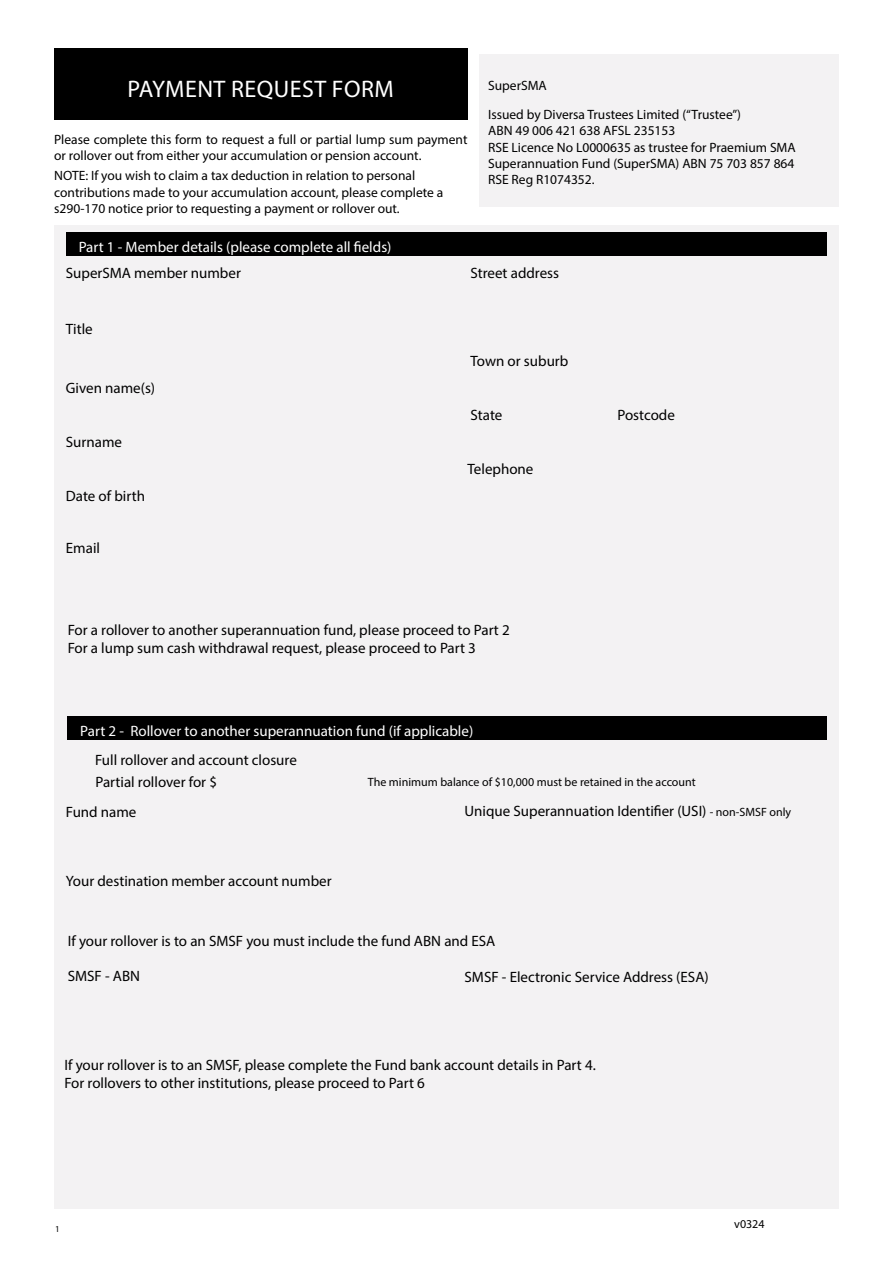
<style>
.page{position:relative;width:893px;height:1263px;background:#fff}
.page>*{position:absolute;margin:0;border:0;box-sizing:border-box;transform-origin:0 0}
.t1{font:24px "Myriad Pro";letter-spacing:.02em;color:#fff}
.t2{font:15px/18px "Myriad Pro";color:#000}
.t3{font:15px "Myriad Pro";color:#fff}
.t4{font:13.5px/16.2px "Myriad Pro";color:#000}
.t5{font:12px "Myriad Pro";color:#000}
.t6{font:9px "Myriad Pro";color:#000}
.s1{font-size:12px}
</style>
<div class="page">
<div style="left:54px;top:48px;width:413px;height:71px;background:#000"></div>
<div style="left:480px;top:54px;width:359px;height:152px;background:#f3f2f3"></div>
<div style="left:54px;top:225px;width:785px;height:984px;background:#f3f2f3"></div>
<div style="left:66px;top:232px;width:761px;height:24px;background:#000"></div>
<div style="left:68px;top:716px;width:759px;height:23px;background:#000"></div>
<h1 class="t1" style="left:128px;top:74px;width:268px">PAYMENT REQUEST FORM</h1>
<p class="t4" style="left:54px;top:131px;width:415px">Please complete this form to request a full or partial lump sum payment or rollover out from either your accumulation or pension account.</p>
<p class="t4" style="left:54px;top:167px;width:391px">NOTE: If you wish to claim a tax deduction in relation to personal contributions made to your accumulation account, please complete a s290-170 notice prior to requesting a payment or rollover out.</p>
<p class="t3" style="left:79px;top:237px;width:314px">Part 1 - Member details (please complete all fields)</p>
<p class="t4" style="left:488px;top:71px;width:254px;line-height:29px">SuperSMA<br>Issued by Diversa Trustees Limited (“Trustee”)</p>
<p class="t4" style="left:488px;top:123px;width:309px">ABN 49 006 421 638 AFSL 235153<br>RSE Licence No L0000635 as trustee for Praemium SMA Superannuation Fund (SuperSMA) ABN 75 703 857 864<br>RSE Reg R1074352.</p>
<p class="t2" style="left:66px;top:264px;width:177px">SuperSMA member number</p>
<p class="t2" style="left:66px;top:319px;width:28px">Title</p>
<p class="t2" style="left:66px;top:379px;width:91px">Given name(s)</p>
<p class="t2" style="left:66px;top:432px;width:58px">Surname</p>
<p class="t2" style="left:66px;top:487px;width:81px">Date of birth</p>
<p class="t2" style="left:66px;top:539px;width:36px">Email</p>
<p class="t2" style="left:470px;top:264px;width:90px">Street address</p>
<p class="t2" style="left:471px;top:352px;width:99px">Town or suburb</p>
<p class="t2" style="left:471px;top:406px;width:33px">State</p>
<p class="t2" style="left:617px;top:406px;width:59px">Postcode</p>
<p class="t2" style="left:468px;top:460px;width:67px">Telephone</p>
<p class="t2" style="left:68px;top:621px;width:444px">For a rollover to another superannuation fund, please proceed to Part 2<br>For a lump sum cash withdrawal request, please proceed to Part 3</p>
<p class="t3" style="left:80px;top:721px;width:394px">Part 2 - Rollover to another superannuation fund (if applicable)</p>
<p class="t2" style="left:95px;top:748px;width:203px;line-height:22.2px">Full rollover and account closure<br>Partial rollover for $</p>
<p class="t2" style="left:66px;top:802px;width:72px">Fund name</p>
<p class="t2" style="left:66px;top:871px;width:267px">Your destination member account number</p>
<p class="t5" style="left:368px;top:774px;width:329px">The minimum balance of $10,000 must be retained in the account</p>
<p class="t2" style="left:465px;top:802px;width:328px">Unique Superannuation Identifier (USI) <span class="s1">- non-SMSF only</span></p>
<p class="t2" style="left:68px;top:932px;width:429px">If your rollover is to an SMSF you must include the fund ABN and ESA</p>
<p class="t2" style="left:68px;top:967px;width:74px">SMSF - ABN</p>
<p class="t2" style="left:465px;top:968px;width:246px">SMSF - Electronic Service Address (ESA)</p>
<p class="t2" style="left:64px;top:1055px;width:533px">If your rollover is to an SMSF, please complete the Fund bank account details in Part 4.<br>For rollovers to other institutions, please proceed to Part 6</p>
<p class="t6" style="left:55px;top:1223px;width:6px">1</p>
<p class="t5" style="left:734px;top:1217px;width:32px">v0324</p>
</div>
